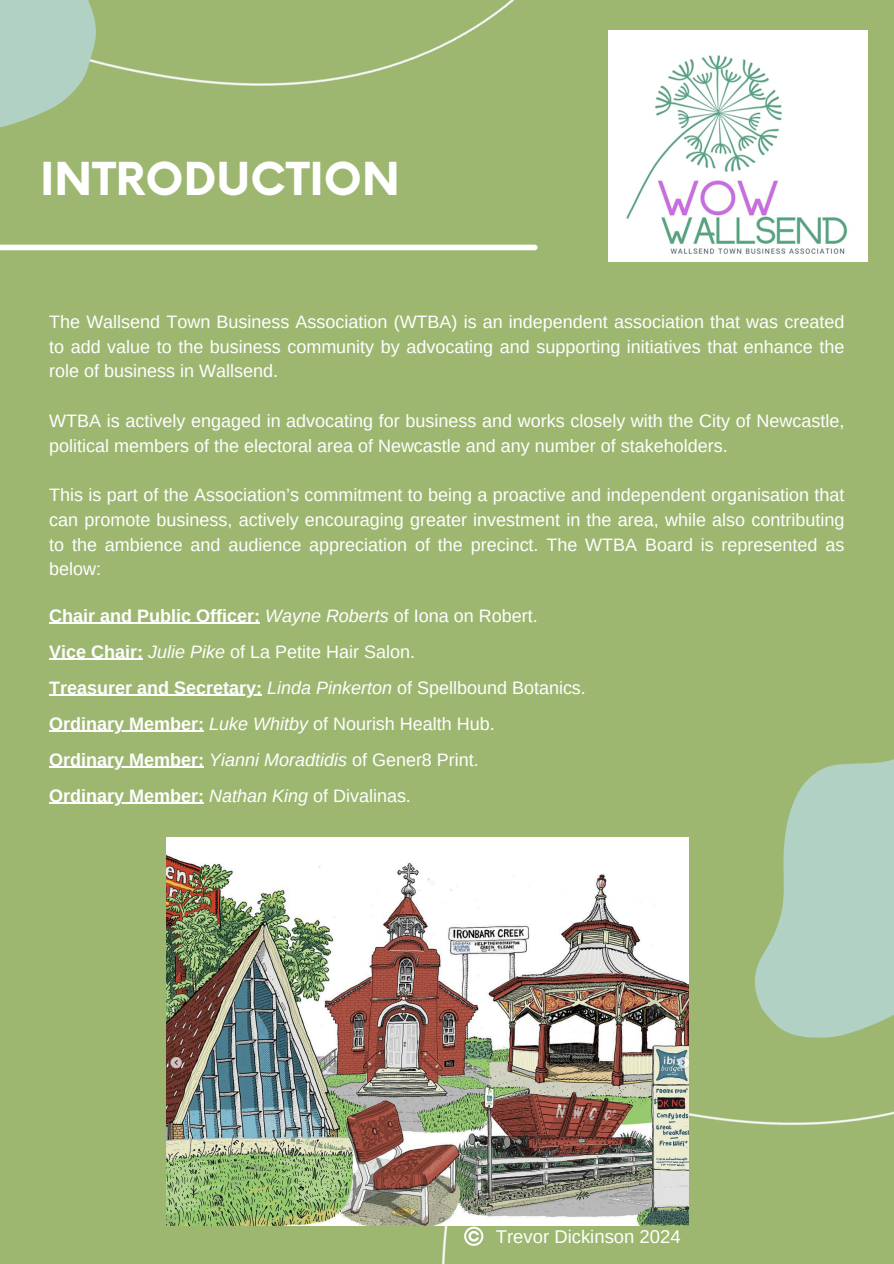
<style>
.page{position:relative;width:894px;height:1264px;background:#fff}
.page>*{position:absolute;margin:0;border:0;box-sizing:border-box;transform-origin:0 0}
.t1{font:700 44.25px "Now";color:#fff}
.t2{font:18.45px "Arimo";color:#feffff}
.t3{font:18px/24.8px "Arimo";color:#fff;text-align:justify}
.t4{font:700 18px "Arimo";color:#fff}
.t5{font:italic 18px "Arimo";color:#fff}
.s1{font-weight:400;font-style:italic}
.s2{font-weight:400}
.s3{font-weight:700}
.s4{font-style:italic}
.s5{font-weight:700;font-style:normal}
.s6{font-style:normal}
</style>
<div class="page">
<div style="left:0;top:0;width:893px;height:1263px;background:#9db771"></div>
<hr style="left:49px;top:622px;width:211px;height:1px;background:#fff">
<hr style="left:49px;top:658px;width:94px;height:1px;background:#fff">
<hr style="left:49px;top:694px;width:213px;height:1px;background:#fff">
<hr style="left:49px;top:730px;width:155px;height:1px;background:#fff">
<hr style="left:49px;top:766px;width:155px;height:1px;background:#fff">
<hr style="left:49px;top:802px;width:155px;height:1px;background:#fff">
<img style="left:0;top:0;width:737px;height:262px">
<img style="left:331px;top:1079px;width:562px;height:184px">
<img style="left:608px;top:30px;width:259px;height:231px">
<svg style="left:688px;top:759px;width:205px;height:320px"></svg>
<svg style="left:0;top:0;width:252px;height:171px"></svg>
<img style="left:166px;top:837px;width:522px;height:388px">
<svg style="left:464px;top:1226px;width:19px;height:19px"></svg>
<p class="t1" style="left:40px;top:156px;width:361px">INTRODUCTION</p>
<p class="t3" style="left:49px;top:309px;width:796px">The Wallsend Town Business Association (WTBA) is an independent association that was created to add value to the business community by advocating and supporting initiatives that enhance the role of business in Wallsend.</p>
<p class="t3" style="left:49px;top:408px;width:796px">WTBA is actively engaged in advocating for business and works closely with the City of Newcastle, political members of the electoral area of Newcastle and any number of stakeholders.</p>
<h1 class="t3" style="left:49px;top:482px;width:796px">This is part of the Association’s commitment to being a proactive and independent organisation that can promote business, actively encouraging greater investment in the area, while also contributing to the ambience and audience appreciation of the precinct. The WTBA Board is represented as below:</h1>
<p class="t4" style="left:49px;top:605px;width:490px">Chair and Public Officer: <span class="s1">Wayne Roberts</span> <span class="s2">of Iona on Robert.</span></p>
<p class="t3" style="left:49px;top:639px;width:367px"><span class="s3">Vice Chair:</span> <span class="s4">Julie Pike</span> of La Petite Hair Salon.</p>
<p class="t4" style="left:49px;top:677px;width:538px">Treasurer and Secretary: <span class="s1">Linda Pinkerton</span> <span class="s2">of Spellbound Botanics.</span></p>
<p class="t3" style="left:49px;top:711px;width:447px"><span class="s3">Ordinary Member:</span> <span class="s4">Luke Whitby</span> of Nourish Health Hub.</p>
<p class="t5" style="left:49px;top:749px;width:431px"><span class="s5">Ordinary Member:</span> Yianni Moradtidis <span class="s6">of Gener8 Print.</span></p>
<p class="t4" style="left:49px;top:785px;width:363px">Ordinary Member: <span class="s1">Nathan King</span> <span class="s2">of Divalinas.</span></p>
<p class="t2" style="left:495px;top:1226px;width:186px">Trevor Dickinson 2024</p>
</div>
